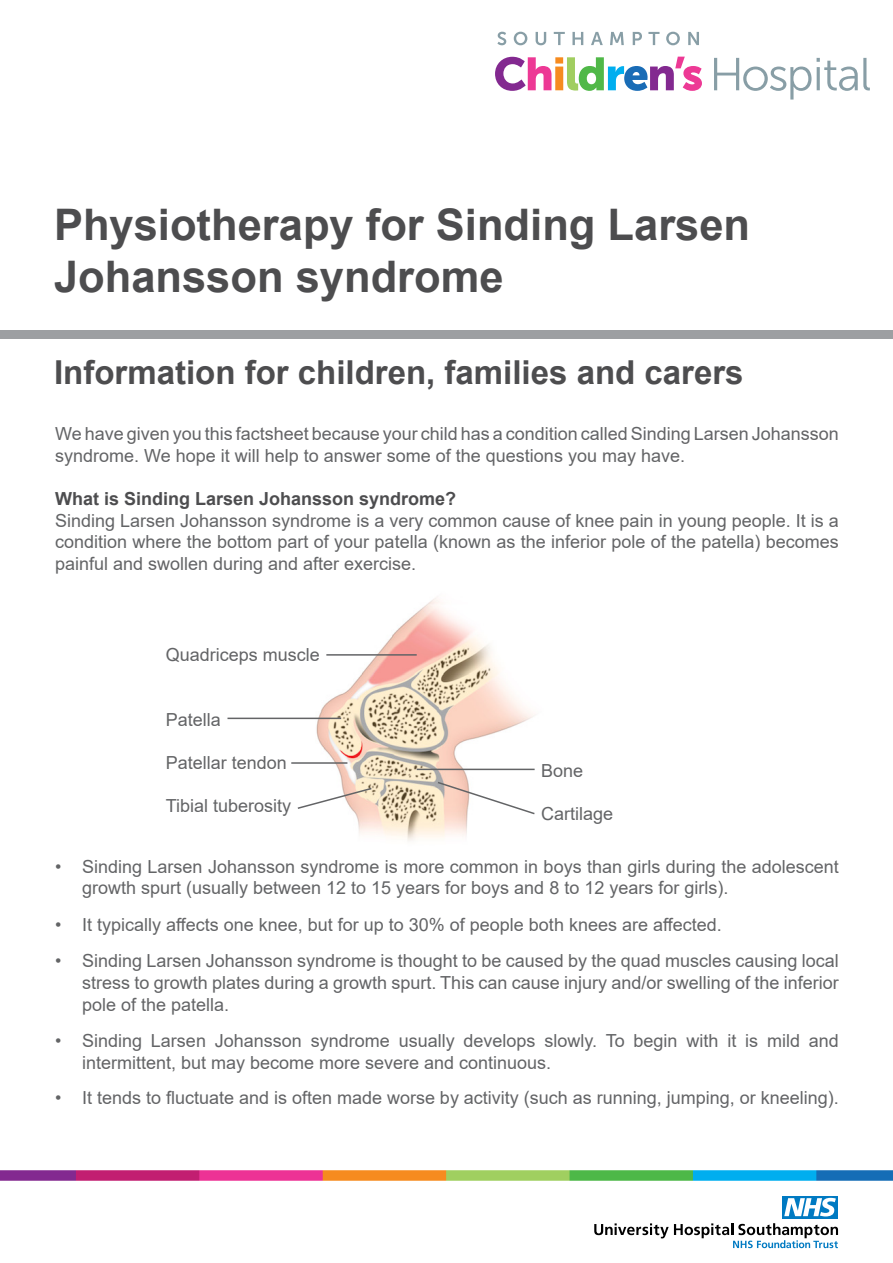
<style>
.page{position:relative;width:893px;height:1263px;background:#fff}
.page>*{position:absolute;margin:0;border:0;box-sizing:border-box;transform-origin:0 0}
.t1{font:700 43.5px/52.2px "Arial";color:#4d4d4f}
.t2{font:700 33px "Arial";color:#4d4d4f}
.t3{font:18px/21.6px "Arial";color:#636466}
.t4{font:700 18px "Arial";color:#4d4d4f}
</style>
<div class="page">
<img style="left:227px;top:598px;width:308px;height:243px">
<div style="left:0;top:331px;width:893px;height:8px;background:#9d9fa2"></div>
<img style="left:0;top:1170px;width:893px;height:11px">
<svg style="left:495px;top:57px;width:207px;height:34px"></svg>
<svg style="left:714px;top:58px;width:97px;height:42px"></svg>
<svg style="left:817px;top:58px;width:53px;height:33px"></svg>
<svg style="left:497px;top:32px;width:9px;height:13px"></svg>
<svg style="left:514px;top:32px;width:13px;height:13px"></svg>
<svg style="left:536px;top:32px;width:10px;height:13px"></svg>
<svg style="left:554px;top:32px;width:11px;height:13px"></svg>
<svg style="left:572px;top:32px;width:11px;height:13px"></svg>
<svg style="left:591px;top:32px;width:12px;height:13px"></svg>
<svg style="left:610px;top:32px;width:14px;height:13px"></svg>
<svg style="left:633px;top:32px;width:9px;height:13px"></svg>
<svg style="left:648px;top:32px;width:11px;height:13px"></svg>
<svg style="left:666px;top:32px;width:14px;height:13px"></svg>
<svg style="left:688px;top:32px;width:11px;height:13px"></svg>
<svg style="left:783px;top:1196px;width:55px;height:22px"></svg>
<svg style="left:784px;top:1198px;width:52px;height:18px"></svg>
<svg style="left:594px;top:1223px;width:244px;height:25px"></svg>
<hr style="left:326px;top:654px;width:91px;height:2px;background:#636466">
<svg style="left:296px;top:787px;width:77px;height:23px"></svg>
<hr style="left:227px;top:718px;width:114px;height:1px;background:#636466">
<hr style="left:291px;top:762px;width:56px;height:2px;background:#636466">
<hr style="left:417px;top:769px;width:118px;height:1px;background:#636466">
<svg style="left:436px;top:780px;width:99px;height:35px"></svg>
<h1 class="t1" style="left:54px;top:199px;width:698px">Physiotherapy for Sinding Larsen<br>Johansson syndrome</h1>
<h2 class="t2" style="left:54px;top:350px;width:691px">Information for children, families and carers</h2>
<p class="t3" style="left:55px;top:423px;width:785px">We have given you this factsheet because your child has a condition called Sinding Larsen Johansson syndrome. We hope it will help to answer some of the questions you may have.</p>
<p class="t4" style="left:55px;top:486px;width:403px">What is Sinding Larsen Johansson syndrome?</p>
<p class="t3" style="left:55px;top:510px;width:785px;text-align:justify">Sinding Larsen Johansson syndrome is a very common cause of knee pain in young people. It is a condition where the bottom part of your patella (known as the inferior pole of the patella) becomes painful and swollen during and after exercise.</p>
<p class="t3" style="left:166px;top:644px;width:156px">Quadriceps muscle</p>
<p class="t3" style="left:166px;top:709px;width:57px">Patella</p>
<p class="t3" style="left:166px;top:752px;width:123px">Patellar tendon</p>
<p class="t3" style="left:166px;top:795px;width:127px">Tibial tuberosity</p>
<p class="t3" style="left:541px;top:759px;width:44px">Bone</p>
<p class="t3" style="left:541px;top:803px;width:74px">Cartilage</p>
<p class="t3" style="left:82px;top:855px;width:758px;text-indent:-27px">• Sinding Larsen Johansson syndrome is more common in boys than girls during the adolescent growth spurt (usually between 12 to 15 years for boys and 8 to 12 years for girls).</p>
<p class="t3" style="left:55px;top:913px;width:668px">• It typically affects one knee, but for up to 30% of people both knees are affected.</p>
<p class="t3" style="left:82px;top:950px;width:758px;text-align:justify;text-indent:-27px">• Sinding Larsen Johansson syndrome is thought to be caused by the quad muscles causing local stress to growth plates during a growth spurt. This can cause injury and/or swelling of the inferior pole of the patella.</p>
<p class="t3" style="left:82px;top:1030px;width:758px;text-indent:-27px">• Sinding Larsen Johansson syndrome usually develops slowly. To begin with it is mild and intermittent, but may become more severe and continuous.</p>
<p class="t3" style="left:55px;top:1086px;width:785px">• It tends to fluctuate and is often made worse by activity (such as running, jumping, or kneeling).</p>
</div>
